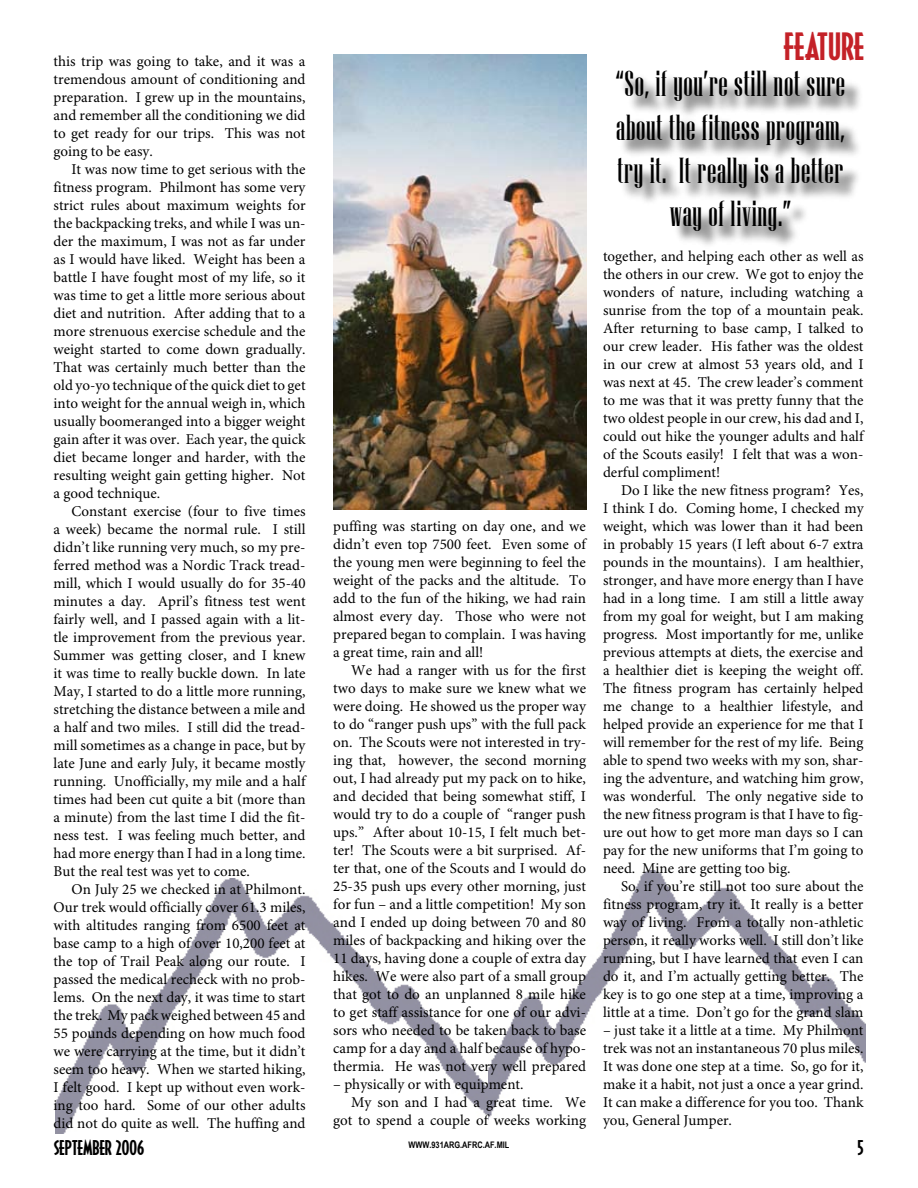
<style>
.page{position:relative;width:918px;height:1188px;background:#fff}
.page>*{position:absolute;margin:0;border:0;box-sizing:border-box;transform-origin:0 0}
.t1{font:36px/43.2px "Niagara Solid";letter-spacing:.02em;color:#000;text-align:center;scale:.94 1}
.t2{font:36px "Decotura ICG";letter-spacing:-.005em;color:#c42127}
.t3{font:19.5px "Decotura ICG";letter-spacing:-.01em;color:#000}
.t4{font:15px/18px "Minion Pro";color:#000;text-align:justify}
.t5{font:700 9px "Arial Narrow";color:#000}
</style>
<div class="page">
<img style="left:487px;top:871px;width:378px;height:249px">
<img style="left:55px;top:879px;width:432px;height:254px">
<div style="left:618px;top:72px;width:246px;height:178px;background:#000;opacity:.75"></div>
<img style="left:333px;top:55px;width:253px;height:455px">
<p class="t4" style="left:54px;top:52px;width:254px">this trip was going to take, and it was a tremendous amount of conditioning and preparation. I grew up in the mountains, and remember all the conditioning we did to get ready for our trips. This was not going to be easy.</p>
<p class="t4" style="left:54px;top:160px;width:254px;text-indent:18px">It was now time to get serious with the fitness program. Philmont has some very strict rules about maximum weights for the backpacking treks, and while I was un&shy;der the maximum, I was not as far under as I would have liked. Weight has been a battle I have fought most of my life, so it was time to get a little more serious about diet and nutrition. After adding that to a more strenuous exercise schedule and the weight started to come down gradually.<br>That was certainly much better than the old yo-yo technique of the quick diet to get into weight for the annual weigh in, which usually boomeranged into a bigger weight gain after it was over. Each year, the quick diet became longer and harder, with the resulting weight gain getting higher. Not a good technique.</p>
<p class="t4" style="left:54px;top:502px;width:254px;text-indent:18px">Constant exercise (four to five times a week) became the normal rule. I still didn’t like running very much, so my pre&shy;ferred method was a Nordic Track tread&shy;mill, which I would usually do for 35-40 minutes a day. April’s fitness test went fairly well, and I passed again with a lit&shy;tle improvement from the previous year.<br>Summer was getting closer, and I knew it was time to really buckle down. In late May, I started to do a little more running, stretching the distance between a mile and a half and two miles. I still did the tread&shy;mill sometimes as a change in pace, but by late June and early July, it became mostly running. Unofficially, my mile and a half times had been cut quite a bit (more than a minute) from the last time I did the fit&shy;ness test. I was feeling much better, and had more energy than I had in a long time.<br>But the real test was yet to come.</p>
<p class="t4" style="left:54px;top:880px;width:254px;text-indent:18px">On July 25 we checked in at Philmont.<br>Our trek would officially cover 61.3 miles, with altitudes ranging from 6500 feet at base camp to a high of over 10,200 feet at the top of Trail Peak along our route. I passed the medical recheck with no prob&shy;lems. On the next day, it was time to start the trek. My pack weighed between 45 and 55 pounds depending on how much food we were carrying at the time, but it didn’t seem too heavy. When we started hiking, I felt good. I kept up without even work&shy;ing too hard. Some of our other adults did not do quite as well. The huffing and</p>
<p class="t4" style="left:333px;top:518px;width:254px">puffing was starting on day one, and we didn’t even top 7500 feet. Even some of the young men were beginning to feel the weight of the packs and the altitude. To add to the fun of the hiking, we had rain almost every day. Those who were not prepared began to complain. I was having a great time, rain and all!</p>
<p class="t4" style="left:333px;top:662px;width:254px;text-indent:18px">We had a ranger with us for the first two days to make sure we knew what we were doing. He showed us the proper way to do “ranger push ups” with the full pack on. The Scouts were not interested in try&shy;ing that, however, the second morning out, I had already put my pack on to hike, and decided that being somewhat stiff, I would try to do a couple of “ranger push ups.” After about 10-15, I felt much bet&shy;ter! The Scouts were a bit surprised. Af&shy;ter that, one of the Scouts and I would do 25-35 push ups every other morning, just for fun – and a little competition! My son and I ended up doing between 70 and 80 miles of backpacking and hiking over the 11 days, having done a couple of extra day hikes. We were also part of a small group that got to do an unplanned 8 mile hike to get staff assistance for one of our advi&shy;sors who needed to be taken back to base camp for a day and a half because of hypo&shy;thermia. He was not very well prepared</p>
<p class="t4" style="left:333px;top:1076px;width:192px">– physically or with equipment.</p>
<p class="t4" style="left:351px;top:1094px;width:236px">My son and I had a great time. We</p>
<p class="t4" style="left:333px;top:1112px;width:254px">got to spend a couple of weeks working</p>
<h2 class="t3" style="left:54px;top:1136px;width:92px">SEPTEMBER 2006</h2>
<p class="t5" style="left:409px;top:1138px;width:100px">WWW.931ARG.AFRC.AF.MIL</p>
<h1 class="t2" style="left:784px;top:24px;width:82px">FEATURE</h1>
<h1 class="t1" style="left:616px;top:63px;width:246px">“So, if you’re still not sure about the fitness program, try it. It really is a better way of living.”</h1>
<p class="t4" style="left:603px;top:248px;width:262px">together, and helping each other as well as the others in our crew. We got to enjoy the wonders of nature, including watching a sunrise from the top of a mountain peak.<br>After returning to base camp, I talked to our crew leader. His father was the oldest in our crew at almost 53 years old, and I was next at 45. The crew leader’s comment to me was that it was pretty funny that the two oldest people in our crew, his dad and I, could out hike the younger adults and half of the Scouts easily! I felt that was a won&shy;derful compliment!</p>
<p class="t4" style="left:603px;top:482px;width:262px;text-indent:18px">Do I like the new fitness program? Yes, I think I do. Coming home, I checked my weight, which was lower than it had been in probably 15 years (I left about 6-7 extra pounds in the mountains). I am healthier, stronger, and have more energy than I have had in a long time. I am still a little away from my goal for weight, but I am making progress. Most importantly for me, unlike previous attempts at diets, the exercise and a healthier diet is keeping the weight off.<br>The fitness program has certainly helped me change to a healthier lifestyle, and helped provide an experience for me that I will remember for the rest of my life. Being able to spend two weeks with my son, shar&shy;ing the adventure, and watching him grow, was wonderful. The only negative side to the new fitness program is that I have to fig&shy;ure out how to get more man days so I can pay for the new uniforms that I’m going to need. Mine are getting too big.</p>
<p class="t4" style="left:603px;top:878px;width:262px;text-indent:18px">So, if you’re still not too sure about the fitness program, try it. It really is a better way of living. From a totally non-athletic person, it really works well. I still don’t like running, but I have learned that even I can do it, and I’m actually getting better. The key is to go one step at a time, improving a little at a time. Don’t go for the grand slam</p>
<p class="t4" style="left:603px;top:1022px;width:262px">– just take it a little at a time. My Philmont trek was not an instantaneous 70 plus miles.<br>It was done one step at a time. So, go for it, make it a habit, not just a once a year grind.<br>It can make a difference for you too. Thank you, General Jumper.</p>
</div>
